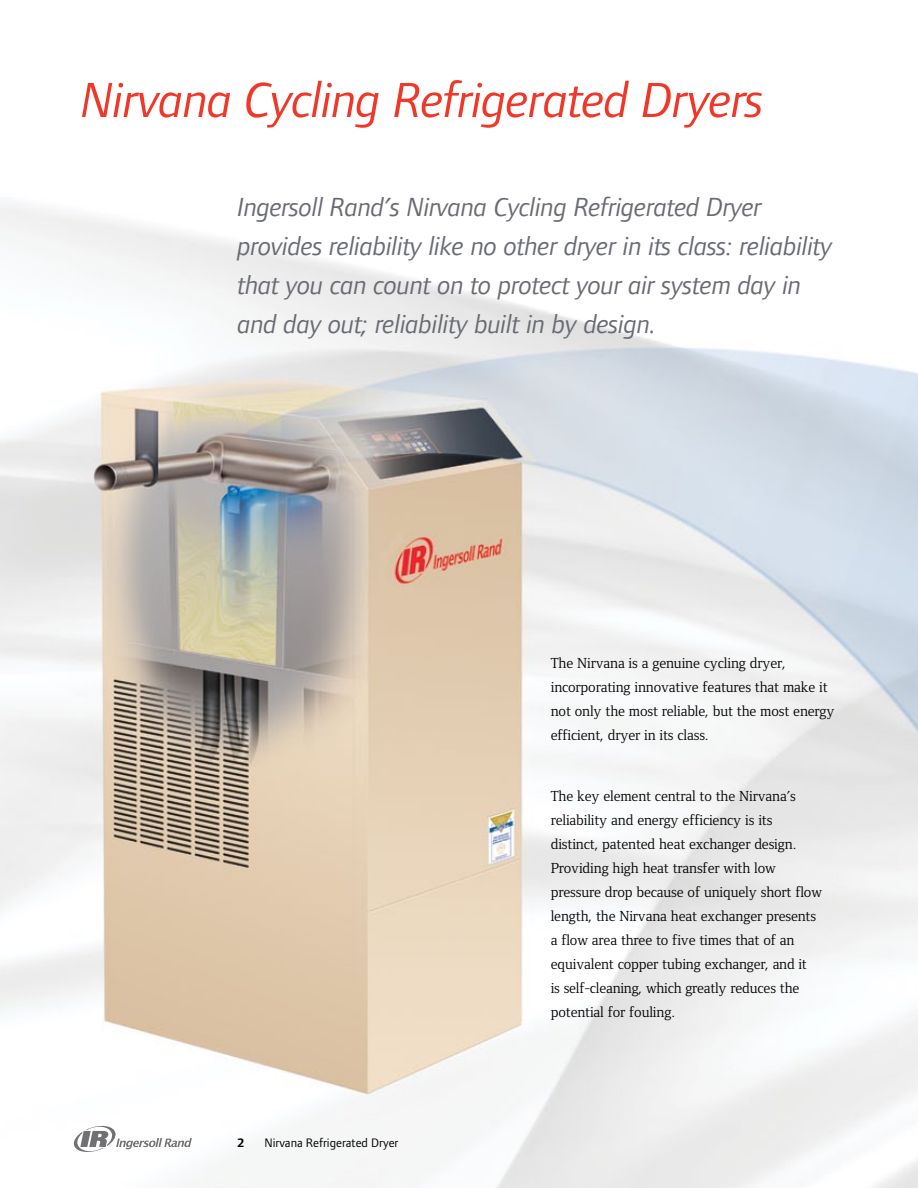
<style>
.page{position:relative;width:918px;height:1188px;background:#fff}
.page>*{position:absolute;margin:0;border:0;box-sizing:border-box;transform-origin:0 0}
.t1{font:italic 51px "Foundry Form Sans";letter-spacing:-.02em;color:#ef3829}
.t2{font:italic 27px/39px "Foundry Form Sans";letter-spacing:-.015em;color:#696b73}
.t3{font:15px/24px "Foundry Form Serif";letter-spacing:-.01em;color:#000}
.t4{font:12.75px "Foundry Form Sans";color:#000}
.t5{font:700 12.75px "Foundry Form Sans";color:#000}
</style>
<div class="page">
<img style="left:0;top:204px;width:918px;height:984px">
<svg style="left:74px;top:1126px;width:118px;height:26px"></svg>
<h1 class="t1" style="left:81px;top:71px;width:685px">Nirvana Cycling Refrigerated Dryers</h1>
<h2 class="t2" style="left:237px;top:187px;width:596px">Ingersoll Rand’s Nirvana Cycling Refrigerated Dryer provides reliability like no other dryer in its class: reliability that you can count on to protect your air system day in and day out; reliability built in by design.</h2>
<p class="t3" style="left:551px;top:651px;width:285px">The Nirvana is a genuine cycling dryer, incorporating innovative features that make it not only the most reliable, but the most energy efficient, dryer in its class.</p>
<p class="t5" style="left:238px;top:1135px;width:8px">2</p>
<p class="t4" style="left:265px;top:1135px;width:135px">Nirvana Refrigerated Dryer</p>
<p class="t3" style="left:551px;top:784px;width:273px">The key element central to the Nirvana’s reliability and energy efficiency is its distinct, patented heat exchanger design.<br>Providing high heat transfer with low pressure drop because of uniquely short flow length, the Nirvana heat exchanger presents a flow area three to five times that of an equivalent copper tubing exchanger, and it<br>is self-cleaning, which greatly reduces the potential for fouling.</p>
</div>
